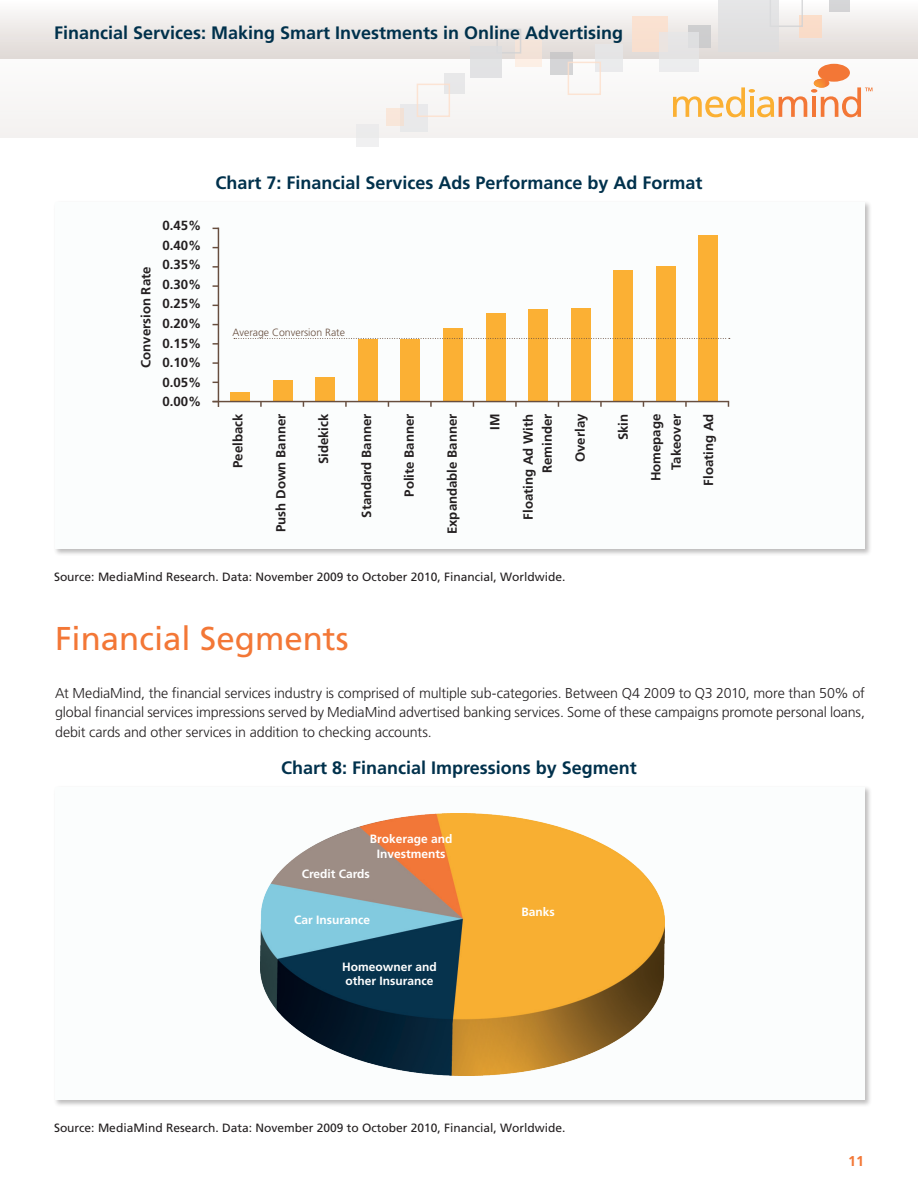
<style>
.page{position:relative;width:918px;height:1188px;background:#fff}
.page>*{position:absolute;margin:0;border:0;box-sizing:border-box;transform-origin:0 0}
.t1{font:33px "Frutiger LT Std";color:#f37736}
.t2{font:700 18px "Frutiger LT Std";color:#00314c}
.t3{font:300 14.25px/19.5px "Frutiger LT Std";letter-spacing:-.01em;color:#231f20;text-align:justify}
.t4{font:700 14.25px "Frutiger LT Std";color:#f37736}
.t5{font:700 13.2px/19.5px "Frutiger LT Std";color:#231f20;text-align:right}
.t6{font:12px "Frutiger LT Std";color:#231f20}
.t7{font:700 12px/14.7px "Frutiger LT Std";color:#fff;text-align:center}
.t8{font:300 10.5px "Frutiger LT Std";color:#674e3f}
</style>
<div class="page">
<div style="left:53px;top:786px;width:819px;height:321px;background:#231f20;opacity:.3"></div>
<div style="left:55px;top:787px;width:809px;height:313px;background:#fbfdfd"></div>
<img style="left:260px;top:814px;width:404px;height:262px">
<div style="left:0;top:0;width:918px;height:137px;background:#f8f6f5"></div>
<div style="left:0;top:0;width:918px;height:58px;background:linear-gradient(to bottom,#fdfdfd,#dfd9d5)"></div>
<div style="left:632px;top:16px;width:36px;height:36px;background:#fddfcb"></div>
<div style="left:515px;top:41px;width:27px;height:26px;background:#f4e3d9"></div>
<div style="left:596px;top:45px;width:27px;height:27px;background:#e6e7e9"></div>
<div style="left:400px;top:105px;width:27px;height:27px;background:#e6e7e9"></div>
<div style="left:551px;top:52px;width:22px;height:22px;background:linear-gradient(to bottom,#cac8c9,#dad9da)"></div>
<div style="left:356px;top:124px;width:22px;height:22px;background:#e6e7e9"></div>
<div style="left:386px;top:108px;width:17px;height:17px;background:#f9e6da"></div>
<div style="left:829px;top:0;width:21px;height:11px;background:#d5d5d7"></div>
<div style="left:689px;top:25px;width:22px;height:23px;background:#cecdcf"></div>
<div style="left:444px;top:73px;width:20px;height:21px;background:#e8e7e9"></div>
<div style="left:799px;top:15px;width:23px;height:22px;background:#fadcc9"></div>
<svg style="left:779px;top:0;width:24px;height:27px"></svg>
<div style="left:496px;top:29px;width:25px;height:25px;border:2px solid #d1d2d4"></div>
<div style="left:568px;top:62px;width:33px;height:33px;border:2px solid #fddfcb"></div>
<div style="left:417px;top:84px;width:33px;height:33px;border:2px solid #fddfcb"></div>
<div style="left:659px;top:32px;width:40px;height:40px;background:#e6e7e9"></div>
<div style="left:470px;top:46px;width:32px;height:32px;background:#dcdddf"></div>
<div style="left:719px;top:0;width:60px;height:52px;background:#dcdddf"></div>
<svg style="left:673px;top:64px;width:200px;height:53px"></svg>
<div style="left:53px;top:201px;width:819px;height:355px;background:#231f20;opacity:.3"></div>
<div style="left:55px;top:202px;width:809px;height:347px;background:#fbfdfd"></div>
<div style="left:698px;top:235px;width:20px;height:167px;background:#fbb034"></div>
<div style="left:656px;top:267px;width:20px;height:135px;background:#fbb034"></div>
<div style="left:613px;top:270px;width:20px;height:132px;background:#fbb034"></div>
<div style="left:571px;top:308px;width:19px;height:94px;background:#fbb034"></div>
<div style="left:528px;top:309px;width:20px;height:93px;background:#fbb034"></div>
<div style="left:486px;top:313px;width:19px;height:89px;background:#fbb034"></div>
<div style="left:443px;top:328px;width:20px;height:74px;background:#fbb034"></div>
<div style="left:401px;top:339px;width:19px;height:63px;background:#fbb034"></div>
<div style="left:358px;top:339px;width:20px;height:63px;background:#fbb034"></div>
<div style="left:316px;top:377px;width:19px;height:25px;background:#fbb034"></div>
<div style="left:273px;top:381px;width:20px;height:21px;background:#fbb034"></div>
<div style="left:231px;top:392px;width:19px;height:10px;background:#fbb034"></div>
<hr style="left:213px;top:401px;width:516px;height:1px;background:#674e3f">
<svg style="left:234px;top:338px;width:496px;height:1px"></svg>
<hr style="left:218px;top:228px;width:1px;height:179px;background:#674e3f">
<p class="t2" style="left:54px;top:22px;width:571px">Financial Services: Making Smart Investments in Online Advertising</p>
<p class="t5" style="left:136px;top:368px;width:103px;rotate:-90deg">Conversion Rate</p>
<p class="t5" style="left:162px;top:216px;width:40px;text-align:justify">0.45% 0.40% 0.35% 0.30% 0.25% 0.20% 0.15% 0.10% 0.05% 0.00%</p>
<p class="t2" style="left:215px;top:172px;width:489px">Chart 7: Financial Services Ads Performance by Ad Format</p>
<p class="t8" style="left:233px;top:326px;width:114px">Average Conversion Rate</p>
<p class="t5" style="left:228px;top:468px;width:56px;rotate:-90deg">Peelback</p>
<p class="t5" style="left:271px;top:532px;width:120px;rotate:-90deg">Push Down Banner</p>
<p class="t5" style="left:314px;top:464px;width:52px;rotate:-90deg">Sidekick</p>
<p class="t5" style="left:357px;top:518px;width:106px;rotate:-90deg">Standard Banner</p>
<p class="t5" style="left:400px;top:497px;width:84px;rotate:-90deg">Polite Banner</p>
<p class="t5" style="left:442px;top:534px;width:122px;rotate:-90deg">Expandable Banner</p>
<p class="t5" style="left:485px;top:430px;width:18px;rotate:-90deg">IM</p>
<p class="t5" style="left:571px;top:462px;width:50px;rotate:-90deg">Overlay</p>
<p class="t5" style="left:613px;top:440px;width:28px;rotate:-90deg">Skin</p>
<p class="t5" style="left:699px;top:486px;width:73px;rotate:-90deg">Floating Ad</p>
<p class="t5" style="left:519px;top:520px;width:107px;line-height:18.8px;rotate:-90deg">Floating Ad With<br>Reminder</p>
<p class="t5" style="left:646px;top:481px;width:69px;line-height:20.4px;rotate:-90deg">Homepage<br>Takeover</p>
<p class="t6" style="left:54px;top:569px;width:513px">Source: MediaMind Research. Data: November 2009 to October 2010, Financial, Worldwide.</p>
<h1 class="t1" style="left:55px;top:620px;width:295px">Financial Segments</h1>
<p class="t3" style="left:55px;top:683px;width:811px">At MediaMind, the financial services industry is comprised of multiple sub-categories. Between Q4 2009 to Q3 2010, more than 50% of global financial services impressions served by MediaMind advertised banking services. Some of these campaigns promote personal loans, debit cards and other services in addition to checking accounts.</p>
<p class="t2" style="left:281px;top:757px;width:357px">Chart 8: Financial Impressions by Segment</p>
<p class="t7" style="left:370px;top:832px;width:84px">Brokerage and<br>Investments</p>
<p class="t7" style="left:302px;top:867px;width:70px">Credit Cards</p>
<p class="t7" style="left:294px;top:913px;width:78px">Car Insurance</p>
<p class="t7" style="left:342px;top:959px;width:96px;text-align:left">Homeowner and other Insurance</p>
<p class="t7" style="left:521px;top:904px;width:35px">Banks</p>
<p class="t6" style="left:54px;top:1121px;width:513px">Source: MediaMind Research. Data: November 2009 to October 2010, Financial, Worldwide.</p>
<p class="t4" style="left:848px;top:1153px;width:17px">11</p>
</div>
